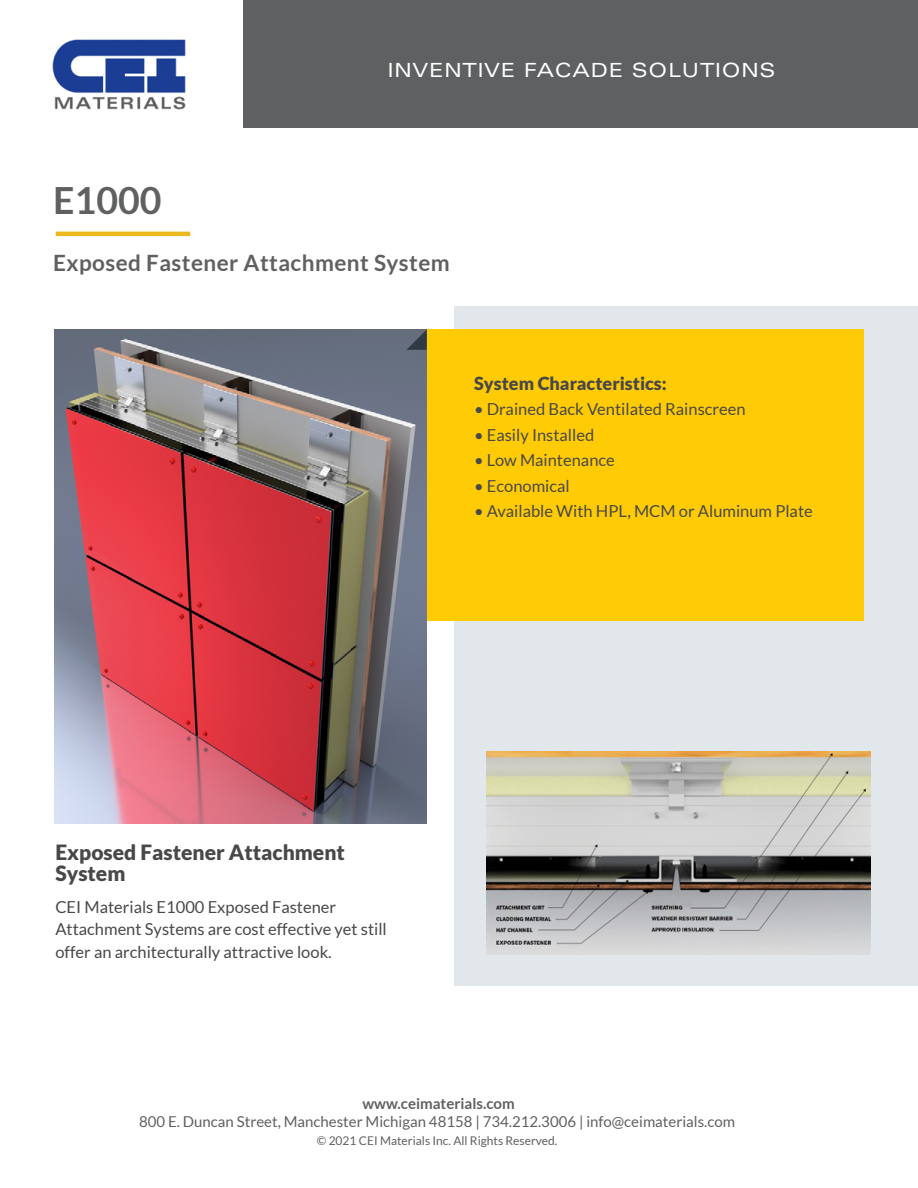
<style>
.page{position:relative;width:918px;height:1188px;background:#fff}
.page>*{position:absolute;margin:0;border:0;box-sizing:border-box;transform-origin:0 0}
.t1{font:700 37.5px "Lato";color:#5f6062}
.t2{font:700 22.5px "Lato";letter-spacing:.02em;color:#5f6062}
.t3{font:900 21px/21px "Lato";color:#48484a}
.t4{font:expanded 19.5px "Univers";letter-spacing:.04em;color:#fff}
.t5{font:900 18px "Lato";color:#48484a}
.t6{font:16.5px/22.5px "Lato";color:#48484a}
.t7{font:15px "Lato";color:#5f6062}
.t8{font:700 15px "Lato";color:#5f6062}
.t9{font:12px "Lato";color:#5f6062}
</style>
<div class="page">
<div style="left:455px;top:306px;width:463px;height:680px;background:#e1e7ea"></div>
<img style="left:52px;top:39px;width:134px;height:71px">
<hr style="left:56px;top:232px;width:134px;height:4px;background:#ecba1f">
<div style="left:426px;top:330px;width:438px;height:291px;background:#ffcb05"></div>
<img style="left:55px;top:329px;width:372px;height:495px">
<div style="left:243px;top:0;width:675px;height:127px;background:#5f6062"></div>
<svg style="left:407px;top:330px;width:20px;height:20px"></svg>
<img style="left:487px;top:751px;width:383px;height:204px">
<h1 class="t1" style="left:53px;top:179px;width:110px">E1000</h1>
<p class="t4" style="left:388px;top:58px;width:389px">INVENTIVE FACADE SOLUTIONS</p>
<h2 class="t2" style="left:53px;top:250px;width:398px">Exposed Fastener Attachment System</h2>
<p class="t5" style="left:474px;top:373px;width:194px">System Characteristics:</p>
<p class="t6" style="left:474px;top:398px;width:273px">• Drained Back Ventilated Rainscreen</p>
<p class="t6" style="left:474px;top:423px;width:122px">• Easily Installed</p>
<p class="t6" style="left:474px;top:449px;width:142px">• Low Maintenance</p>
<p class="t6" style="left:474px;top:474px;width:97px">• Economical</p>
<p class="t6" style="left:474px;top:500px;width:340px">• Available With HPL, MCM or Aluminum Plate</p>
<p class="t3" style="left:55px;top:842px;width:291px">Exposed Fastener Attachment<br>System</p>
<p class="t6" style="left:55px;top:895px;width:333px">CEI Materials E1000 Exposed Fastener<br>Attachment Systems are cost effective yet still offer an architecturally attractive look.</p>
<p class="t8" style="left:362px;top:1095px;width:154px">www.ceimaterials.com</p>
<p class="t7" style="left:139px;top:1113px;width:597px">800 E. Duncan Street, Manchester Michigan 48158 | 734.212.3006 | info@ceimaterials.com</p>
<p class="t9" style="left:317px;top:1134px;width:242px">© 2021 CEI Materials Inc. All Rights Reserved.</p>
</div>
